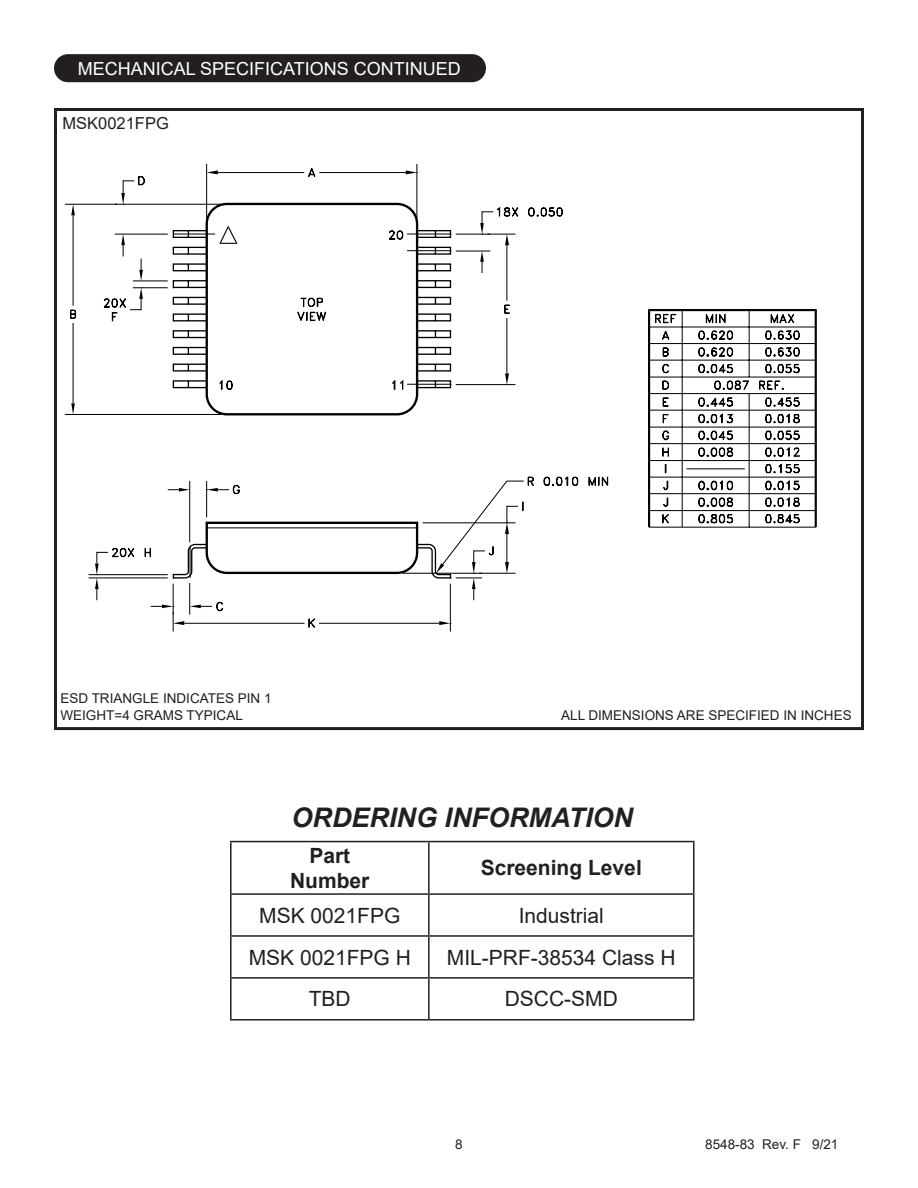
<style>
.page{position:relative;width:918px;height:1188px;background:#fff}
.page>*{position:absolute;margin:0;border:0;box-sizing:border-box;transform-origin:0 0}
.t1{font:italic 700 27px "Arial";color:#231f20}
.t2{font:21px "Arial";color:#231f20}
.t3{font:700 21px "Arial";color:#231f20}
.t4{font:18px "Arial";color:#fff}
.t5{font:16.5px "Arial";color:#231f20}
.t6{font:13.5px "Arial";color:#231f20}
</style>
<div class="page">
<div style="left:54px;top:108px;width:810px;height:622px;border:3px solid #231f20"></div>
<hr style="left:206px;top:164px;width:1px;height:55px;background:#000">
<hr style="left:417px;top:164px;width:1px;height:55px;background:#000">
<svg style="left:88px;top:476px;width:520px;height:156px"></svg>
<svg style="left:64px;top:167px;width:499px;height:248px"></svg>
<svg style="left:648px;top:309px;width:169px;height:219px"></svg>
<div style="left:54px;top:54px;width:432px;height:28px;background:#231f20;border-radius:14px"></div>
<hr style="left:230px;top:841px;width:199px;height:1px;background:#231f20">
<hr style="left:230px;top:842px;width:2px;height:51px;background:#231f20">
<hr style="left:429px;top:841px;width:266px;height:1px;background:#231f20">
<hr style="left:428px;top:842px;width:2px;height:51px;background:#231f20">
<hr style="left:693px;top:842px;width:2px;height:51px;background:#231f20">
<hr style="left:230px;top:893px;width:199px;height:2px;background:#231f20">
<hr style="left:230px;top:895px;width:2px;height:40px;background:#231f20">
<hr style="left:429px;top:893px;width:266px;height:2px;background:#231f20">
<hr style="left:428px;top:895px;width:2px;height:40px;background:#231f20">
<hr style="left:693px;top:895px;width:2px;height:40px;background:#231f20">
<hr style="left:230px;top:935px;width:199px;height:2px;background:#231f20">
<hr style="left:230px;top:937px;width:2px;height:40px;background:#231f20">
<hr style="left:429px;top:935px;width:266px;height:2px;background:#231f20">
<hr style="left:428px;top:937px;width:2px;height:40px;background:#231f20">
<hr style="left:693px;top:937px;width:2px;height:40px;background:#231f20">
<hr style="left:230px;top:977px;width:199px;height:2px;background:#231f20">
<hr style="left:230px;top:979px;width:2px;height:40px;background:#231f20">
<hr style="left:429px;top:977px;width:266px;height:2px;background:#231f20">
<hr style="left:428px;top:979px;width:2px;height:40px;background:#231f20">
<hr style="left:693px;top:979px;width:2px;height:40px;background:#231f20">
<hr style="left:230px;top:1019px;width:199px;height:2px;background:#231f20">
<hr style="left:429px;top:1019px;width:266px;height:2px;background:#231f20">
<p class="t4" style="left:78px;top:56px;width:385px">MECHANICAL SPECIFICATIONS CONTINUED</p>
<p class="t5" style="left:62px;top:112px;width:108px">MSK0021FPG</p>
<p class="t6" style="left:60px;top:689px;width:213px">ESD TRIANGLE INDICATES PIN 1</p>
<p class="t6" style="left:60px;top:706px;width:184px">WEIGHT=4 GRAMS TYPICAL</p>
<p class="t6" style="left:561px;top:705px;width:292px">ALL DIMENSIONS ARE SPECIFIED IN INCHES</p>
<p class="t1" style="left:292px;top:800px;width:343px">ORDERING INFORMATION</p>
<p class="t3" style="left:309px;top:841px;width:42px">Part</p>
<p class="t3" style="left:290px;top:866px;width:81px">Number</p>
<p class="t3" style="left:481px;top:853px;width:163px">Screening Level</p>
<p class="t2" style="left:259px;top:901px;width:143px">MSK 0021FPG</p>
<p class="t2" style="left:519px;top:901px;width:87px">Industrial</p>
<p class="t2" style="left:249px;top:943px;width:164px">MSK 0021FPG H</p>
<p class="t2" style="left:447px;top:943px;width:230px">MIL-PRF-38534 Class H</p>
<p class="t2" style="left:309px;top:985px;width:43px">TBD</p>
<p class="t2" style="left:505px;top:985px;width:115px">DSCC-SMD</p>
<p class="t6" style="left:455px;top:1135px;width:9px">8</p>
<p class="t6" style="left:705px;top:1135px;width:135px">8548-83 Rev. F 9/21</p>
</div>
